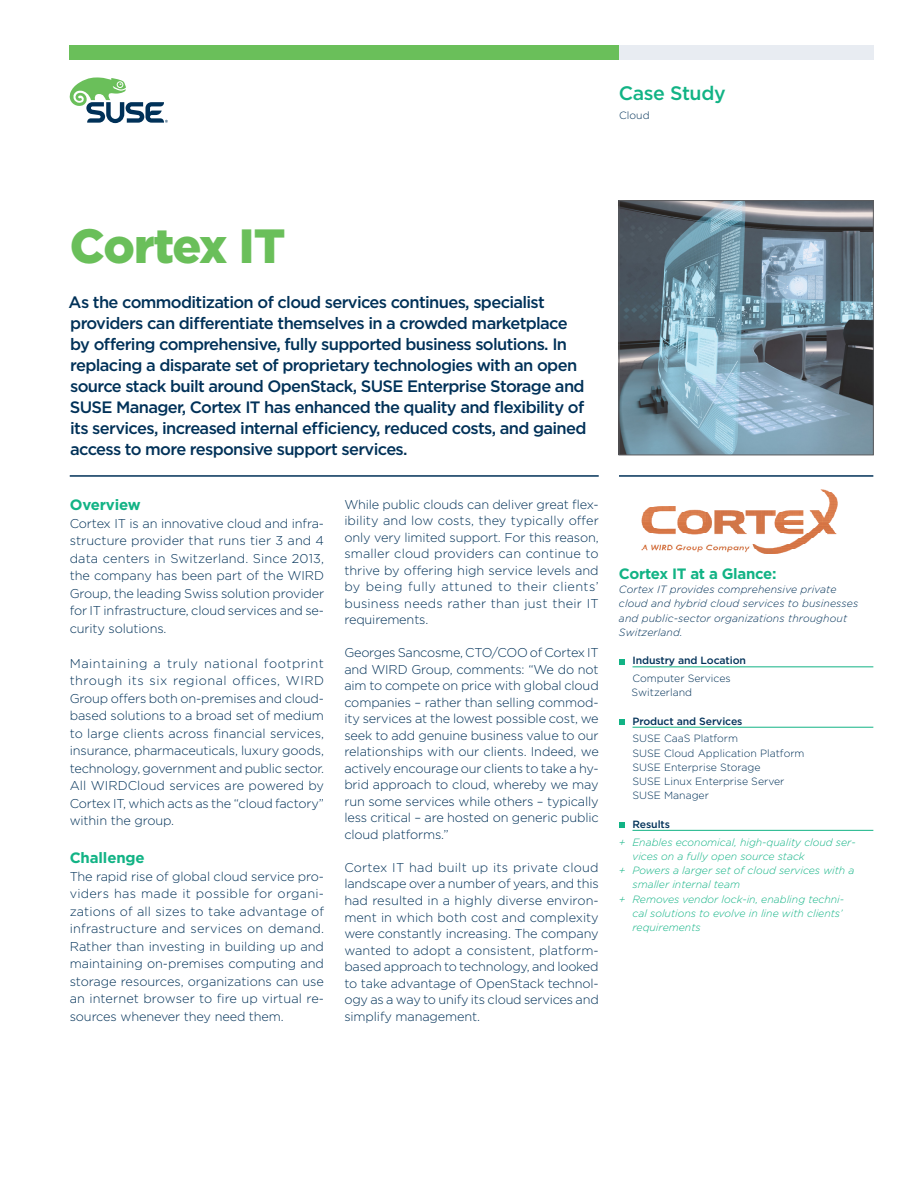
<style>
.page{position:relative;width:918px;height:1188px;background:#fff}
.page>*{position:absolute;margin:0;border:0;box-sizing:border-box;transform-origin:0 0}
.headline_32_33-green{font:900 48px "Gotham";letter-spacing:-.025em;color:#6abf5a}
.collateral_name_13_1{font:500 19.5px "Gotham";letter-spacing:-.02em;color:#12b385}
.intro1_13_16-blue{font:500 16.5px/21px "Gotham";letter-spacing:-.04em;color:#003158}
.subhead_10_13-blue{font:700 15px "Gotham";letter-spacing:-.02em;color:#12b385}
.subhead_10_13-green{font:700 15px "Gotham";letter-spacing:-.01em;color:#12b385}
.body_8_5_11{font:700 15px "Gotham";letter-spacing:-.01em;color:#12b385}
.body_8_5_11-2{font:300 12.75px/16.5px "Gotham";letter-spacing:-.01em;color:#003158;text-align:justify}
.caption_7_9_5_italic{font:italic 300 10.5px/14.2px "Gotham";color:#12b385}
.caption_7_9_5-grey{font:300 10.5px "Gotham";color:#003158}
.caption_7_9_5_italic-2{font:italic 300 10.5px/14.2px "Gotham";letter-spacing:.01em;color:#003158}
.caption_7_9_5_rule_b{font:500 10.5px "Gotham";letter-spacing:-.01em;color:#003158}
.caption_7_9_5-blue{font:300 10.5px "Gotham";color:#003158}
</style>
<div class="page">
<hr style="left:70px;top:475px;width:529px;height:2px;background:#003158">
<hr style="left:619px;top:475px;width:254px;height:2px;background:#003158">
<img style="left:621px;top:202px;width:251px;height:251px">
<div style="left:619px;top:200px;width:255px;height:255px;border:1px solid #5c5c5f"></div>
<hr style="left:632px;top:667px;width:241px;height:1px;background:#12b385">
<hr style="left:632px;top:727px;width:241px;height:1px;background:#12b385">
<hr style="left:632px;top:830px;width:241px;height:1px;background:#12b385">
<svg style="left:619px;top:659px;width:5px;height:5px"></svg>
<svg style="left:619px;top:720px;width:5px;height:5px"></svg>
<svg style="left:619px;top:823px;width:5px;height:5px"></svg>
<div style="left:619px;top:45px;width:254px;height:14px;background:#e8ecf2"></div>
<div style="left:70px;top:45px;width:549px;height:14px;background:#6abf5a"></div>
<svg style="left:69px;top:77px;width:99px;height:46px"></svg>
<img style="left:641px;top:489px;width:197px;height:65px">
<p class="collateral_name_13_1" style="left:619px;top:81px;width:108px">Case Study</p>
<p class="caption_7_9_5-blue" style="left:619px;top:108px;width:32px">Cloud</p>
<p class="headline_32_33-green" style="left:70px;top:213px;width:217px">Cortex IT</p>
<p class="intro1_13_16-blue" style="left:69px;top:291px;width:519px">As the commoditization of cloud services continues, specialist providers can differentiate themselves in a crowded marketplace by offering comprehensive, fully supported business solutions. In replacing a disparate set of proprietary technologies with an open source stack built around OpenStack, SUSE Enterprise Storage and SUSE Manager, Cortex IT has enhanced the quality and flexibility of its services, increased internal efficiency, reduced costs, and gained access to more responsive support services.</p>
<p class="body_8_5_11" style="left:70px;top:495px;width:72px">Overview</p>
<p class="body_8_5_11-2" style="left:70px;top:514px;width:256px;line-height:17.5px">Cortex IT is an innovative cloud and infra&shy;structure provider that runs tier 3 and 4 data centers in Switzerland. Since 2013, the company has been part of the WIRD Group, the leading Swiss solution provider for IT infrastructure, cloud services and se&shy;curity solutions.</p>
<p class="body_8_5_11-2" style="left:70px;top:654px;width:256px;line-height:17.5px">Maintaining a truly national footprint through its six regional offices, WIRD Group offers both on-premises and cloud&shy;based solutions to a broad set of medium to large clients across financial services, insurance, pharmaceuticals, luxury goods, technology, government and public sector.<br>All WIRDCloud services are powered by Cortex IT, which acts as the “cloud factory” within the group.</p>
<p class="subhead_10_13-green" style="left:70px;top:848px;width:77px">Challenge</p>
<p class="body_8_5_11-2" style="left:70px;top:867px;width:256px;line-height:17.5px">The rapid rise of global cloud service pro&shy;viders has made it possible for organi&shy;zations of all sizes to take advantage of infrastructure and services on demand.<br>Rather than investing in building up and maintaining on-premises computing and storage resources, organizations can use an internet browser to fire up virtual re&shy;sources whenever they need them.</p>
<p class="body_8_5_11-2" style="left:344px;top:496px;width:256px">While public clouds can deliver great flex&shy;ibility and low costs, they typically offer only very limited support. For this reason, smaller cloud providers can continue to thrive by offering high service levels and by being fully attuned to their clients’ business needs rather than just their IT requirements.</p>
<p class="body_8_5_11-2" style="left:344px;top:644px;width:256px">Georges Sancosme, CTO/COO of Cortex IT and WIRD Group, comments: “We do not aim to compete on price with global cloud companies – rather than selling commod&shy;ity services at the lowest possible cost, we seek to add genuine business value to our relationships with our clients. Indeed, we actively encourage our clients to take a hy&shy;brid approach to cloud, whereby we may run some services while others – typically less critical – are hosted on generic public cloud platforms.”</p>
<p class="body_8_5_11-2" style="left:344px;top:859px;width:256px">Cortex IT had built up its private cloud landscape over a number of years, and this had resulted in a highly diverse environ&shy;ment in which both cost and complexity were constantly increasing. The company wanted to adopt a consistent, platform&shy;based approach to technology, and looked to take advantage of OpenStack technol&shy;ogy as a way to unify its cloud services and simplify management.</p>
<p class="subhead_10_13-blue" style="left:619px;top:564px;width:159px">Cortex IT at a Glance:</p>
<p class="caption_7_9_5_italic-2" style="left:619px;top:582px;width:241px">Cortex IT provides comprehensive private cloud and hybrid cloud services to businesses and public-sector organizations throughout Switzerland.</p>
<p class="caption_7_9_5_rule_b" style="left:632px;top:654px;width:115px">Industry and Location</p>
<p class="caption_7_9_5-grey" style="left:632px;top:672px;width:100px">Computer Services</p>
<p class="caption_7_9_5-grey" style="left:632px;top:686px;width:62px">Switzerland</p>
<p class="caption_7_9_5_rule_b" style="left:632px;top:714px;width:112px">Product and Services</p>
<p class="caption_7_9_5-grey" style="left:632px;top:732px;width:107px">SUSE CaaS Platform</p>
<p class="caption_7_9_5-grey" style="left:632px;top:746px;width:174px">SUSE Cloud Application Platform</p>
<p class="caption_7_9_5-grey" style="left:632px;top:761px;width:130px">SUSE Enterprise Storage</p>
<p class="caption_7_9_5-grey" style="left:632px;top:775px;width:153px">SUSE Linux Enterprise Server</p>
<p class="caption_7_9_5-grey" style="left:632px;top:789px;width:78px">SUSE Manager</p>
<p class="caption_7_9_5_rule_b" style="left:632px;top:817px;width:39px">Results</p>
<p class="caption_7_9_5_italic" style="left:632px;top:835px;width:225px;text-indent:-14px">+ Enables economical, high-quality cloud ser&shy;vices on a fully open source stack</p>
<p class="caption_7_9_5_italic" style="left:632px;top:863px;width:224px;text-indent:-14px">+ Powers a larger set of cloud services with a smaller internal team</p>
<p class="caption_7_9_5_italic" style="left:632px;top:892px;width:213px;text-indent:-14px">+ Removes vendor lock-in, enabling techni&shy;cal solutions to evolve in line with clients’ requirements</p>
</div>
